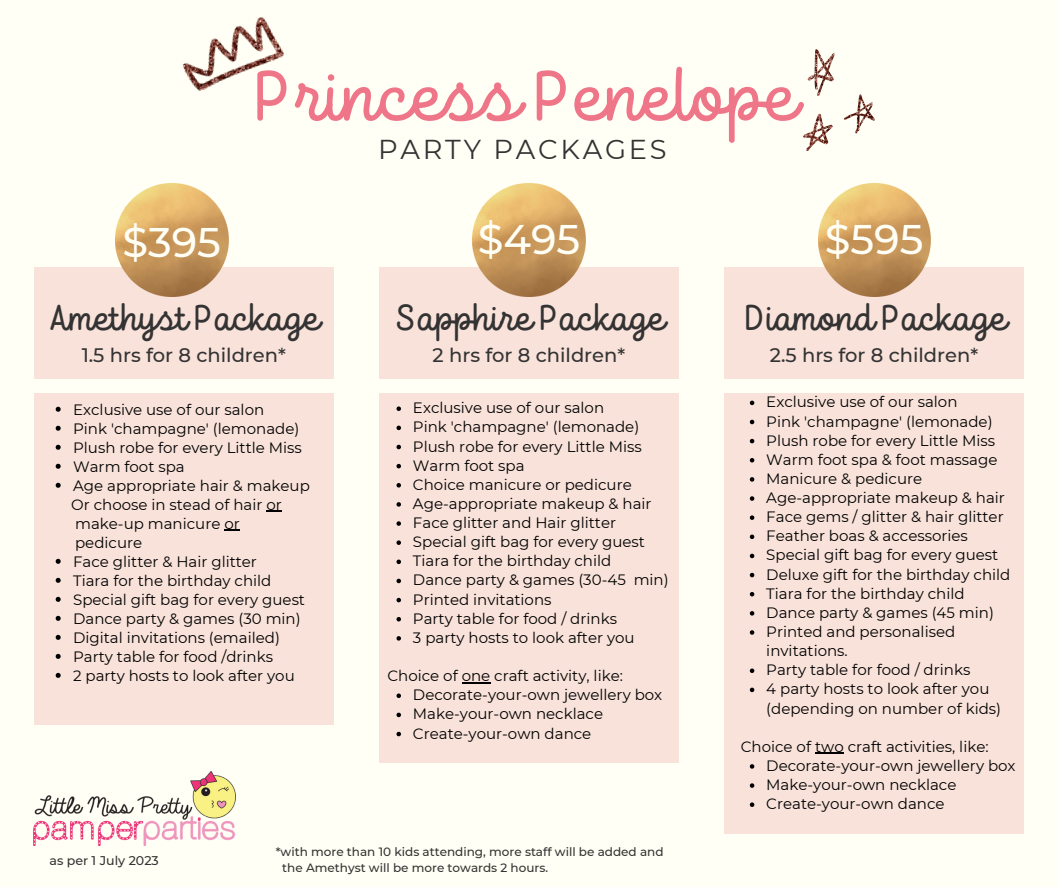
<style>
.page{position:relative;width:1058px;height:887px;background:#fff}
.page>*{position:absolute;margin:0;border:0;box-sizing:border-box;transform-origin:0 0}
.t1{font:71.7px "TT Milks Script";color:#ee7688}
.t2{font:500 41.25px "Montserrat";color:#fffff5}
.t3{font:36px "TT Milks Script";color:#343333}
.t4{font:27.3px "Montserrat";letter-spacing:.1em;color:#343333}
.t5{font:500 19.5px "Montserrat";color:#343333}
.t6{font:15px/19.2px "Montserrat";color:#000}
.t7{font:500 12.6px "Montserrat";color:#343333}
.t8{font:500 12px "Montserrat";color:#343333}
</style>
<div class="page">
<div style="left:0;top:0;width:1058px;height:886px;background:#fffff5"></div>
<div style="left:34px;top:267px;width:300px;height:112px;background:#f8e2da"></div>
<div style="left:379px;top:267px;width:299px;height:112px;background:#f8e2da"></div>
<div style="left:724px;top:267px;width:299px;height:112px;background:#f8e2da"></div>
<div style="left:34px;top:393px;width:300px;height:331px;background:#f8e2da"></div>
<div style="left:379px;top:393px;width:299px;height:369px;background:#f8e2da"></div>
<div style="left:724px;top:393px;width:299px;height:440px;background:#f8e2da"></div>
<img style="left:182px;top:17px;width:102px;height:74px">
<img style="left:803px;top:49px;width:71px;height:102px">
<img style="left:116px;top:183px;width:112px;height:114px">
<img style="left:473px;top:183px;width:112px;height:114px">
<img style="left:818px;top:183px;width:112px;height:114px">
<img style="left:33px;top:771px;width:203px;height:74px">
<svg style="left:56px;top:407px;width:5px;height:5px"></svg>
<svg style="left:56px;top:426px;width:5px;height:5px"></svg>
<svg style="left:56px;top:445px;width:5px;height:5px"></svg>
<svg style="left:56px;top:464px;width:5px;height:5px"></svg>
<svg style="left:56px;top:483px;width:5px;height:5px"></svg>
<svg style="left:56px;top:559px;width:5px;height:5px"></svg>
<svg style="left:56px;top:578px;width:5px;height:5px"></svg>
<svg style="left:56px;top:597px;width:5px;height:5px"></svg>
<svg style="left:56px;top:616px;width:5px;height:5px"></svg>
<svg style="left:56px;top:635px;width:5px;height:5px"></svg>
<svg style="left:56px;top:654px;width:5px;height:5px"></svg>
<svg style="left:56px;top:673px;width:5px;height:5px"></svg>
<svg style="left:266px;top:511px;width:16px;height:1px"></svg>
<svg style="left:224px;top:530px;width:16px;height:1px"></svg>
<svg style="left:396px;top:406px;width:5px;height:5px"></svg>
<svg style="left:396px;top:425px;width:5px;height:5px"></svg>
<svg style="left:396px;top:445px;width:5px;height:4px"></svg>
<svg style="left:396px;top:464px;width:5px;height:4px"></svg>
<svg style="left:396px;top:483px;width:5px;height:4px"></svg>
<svg style="left:396px;top:502px;width:5px;height:4px"></svg>
<svg style="left:396px;top:521px;width:5px;height:5px"></svg>
<svg style="left:396px;top:540px;width:5px;height:5px"></svg>
<svg style="left:396px;top:559px;width:5px;height:5px"></svg>
<svg style="left:396px;top:578px;width:5px;height:5px"></svg>
<svg style="left:396px;top:598px;width:5px;height:4px"></svg>
<svg style="left:396px;top:617px;width:5px;height:4px"></svg>
<svg style="left:396px;top:636px;width:5px;height:4px"></svg>
<svg style="left:462px;top:682px;width:28px;height:1px"></svg>
<svg style="left:396px;top:693px;width:5px;height:5px"></svg>
<svg style="left:396px;top:712px;width:5px;height:5px"></svg>
<svg style="left:396px;top:731px;width:5px;height:5px"></svg>
<svg style="left:749px;top:400px;width:5px;height:5px"></svg>
<svg style="left:749px;top:420px;width:5px;height:4px"></svg>
<svg style="left:749px;top:439px;width:5px;height:4px"></svg>
<svg style="left:749px;top:458px;width:5px;height:4px"></svg>
<svg style="left:749px;top:477px;width:5px;height:4px"></svg>
<svg style="left:749px;top:496px;width:5px;height:5px"></svg>
<svg style="left:749px;top:515px;width:5px;height:5px"></svg>
<svg style="left:749px;top:534px;width:5px;height:5px"></svg>
<svg style="left:749px;top:553px;width:5px;height:5px"></svg>
<svg style="left:749px;top:573px;width:5px;height:4px"></svg>
<svg style="left:749px;top:592px;width:5px;height:4px"></svg>
<svg style="left:749px;top:611px;width:5px;height:4px"></svg>
<svg style="left:749px;top:630px;width:5px;height:4px"></svg>
<svg style="left:749px;top:668px;width:5px;height:5px"></svg>
<svg style="left:749px;top:687px;width:5px;height:5px"></svg>
<svg style="left:749px;top:764px;width:5px;height:4px"></svg>
<svg style="left:749px;top:783px;width:5px;height:4px"></svg>
<svg style="left:749px;top:802px;width:5px;height:5px"></svg>
<svg style="left:815px;top:753px;width:28px;height:1px"></svg>
<p class="t1" style="left:252px;top:56px;width:543px">Princess Penelope</p>
<p class="t4" style="left:378px;top:132px;width:290px">PARTY PACKAGES</p>
<p class="t2" style="left:122px;top:216px;width:100px">$395</p>
<p class="t2" style="left:478px;top:214px;width:104px">$495</p>
<p class="t2" style="left:824px;top:214px;width:100px">$595</p>
<p class="t3" style="left:50px;top:297px;width:269px">Amethyst Package</p>
<p class="t3" style="left:395px;top:297px;width:269px">Sapphire Package</p>
<p class="t3" style="left:743px;top:297px;width:263px">Diamond Package</p>
<p class="t5" style="left:82px;top:343px;width:206px">1.5 hrs for 8 children*</p>
<p class="t6" style="left:73px;top:400px;width:192px">Exclusive use of our salon</p>
<p class="t6" style="left:73px;top:419px;width:228px">Pink 'champagne' (lemonade)</p>
<p class="t6" style="left:73px;top:438px;width:230px">Plush robe for every Little Miss</p>
<p class="t6" style="left:73px;top:457px;width:113px">Warm foot spa</p>
<p class="t6" style="left:73px;top:476px;width:238px">Age appropriate hair &amp; makeup</p>
<p class="t6" style="left:71px;top:495px;width:212px">Or choose in stead of hair or</p>
<p class="t6" style="left:75px;top:514px;width:166px">make-up manicure or</p>
<p class="t6" style="left:75px;top:533px;width:68px">pedicure</p>
<p class="t6" style="left:73px;top:552px;width:185px">Face glitter &amp; Hair glitter</p>
<p class="t6" style="left:73px;top:571px;width:200px">Tiara for the birthday child</p>
<p class="t6" style="left:73px;top:590px;width:233px">Special gift bag for every guest</p>
<p class="t6" style="left:73px;top:609px;width:229px">Dance party &amp; games (30 min)</p>
<p class="t6" style="left:73px;top:628px;width:208px">Digital invitations (emailed)</p>
<p class="t6" style="left:73px;top:647px;width:201px">Party table for food /drinks</p>
<p class="t6" style="left:73px;top:666px;width:223px">2 party hosts to look after you</p>
<p class="t5" style="left:432px;top:343px;width:194px">2 hrs for 8 children*</p>
<p class="t5" style="left:770px;top:343px;width:210px">2.5 hrs for 8 children*</p>
<p class="t6" style="left:766px;top:392px;width:193px">Exclusive use of our salon</p>
<p class="t6" style="left:766px;top:411px;width:228px">Pink 'champagne' (lemonade)</p>
<p class="t6" style="left:766px;top:430px;width:230px">Plush robe for every Little Miss</p>
<p class="t6" style="left:766px;top:450px;width:233px">Warm foot spa &amp; foot massage</p>
<p class="t6" style="left:766px;top:469px;width:157px">Manicure &amp; pedicure</p>
<p class="t6" style="left:766px;top:488px;width:240px">Age-appropriate makeup &amp; hair</p>
<p class="t6" style="left:766px;top:507px;width:239px">Face gems / glitter &amp; hair glitter</p>
<p class="t6" style="left:766px;top:526px;width:203px">Feather boas &amp; accessories</p>
<p class="t6" style="left:766px;top:545px;width:233px">Special gift bag for every guest</p>
<p class="t6" style="left:766px;top:564px;width:245px">Deluxe gift for the birthday child</p>
<p class="t6" style="left:766px;top:583px;width:200px">Tiara for the birthday child</p>
<p class="t6" style="left:766px;top:603px;width:229px">Dance party &amp; games (45 min)</p>
<p class="t6" style="left:766px;top:622px;width:190px">Printed and personalised invitations.</p>
<p class="t6" style="left:766px;top:660px;width:205px">Party table for food / drinks</p>
<p class="t6" style="left:766px;top:679px;width:236px">4 party hosts to look after you (depending on number of kids)</p>
<p class="t6" style="left:413px;top:398px;width:193px">Exclusive use of our salon</p>
<p class="t6" style="left:413px;top:417px;width:228px">Pink 'champagne' (lemonade)</p>
<p class="t6" style="left:413px;top:436px;width:230px">Plush robe for every Little Miss</p>
<p class="t6" style="left:413px;top:455px;width:113px">Warm foot spa</p>
<p class="t6" style="left:413px;top:475px;width:220px">Choice manicure or pedicure</p>
<p class="t6" style="left:413px;top:494px;width:240px">Age-appropriate makeup &amp; hair</p>
<p class="t6" style="left:413px;top:513px;width:205px">Face glitter and Hair glitter</p>
<p class="t6" style="left:413px;top:532px;width:233px">Special gift bag for every guest</p>
<p class="t6" style="left:413px;top:551px;width:200px">Tiara for the birthday child</p>
<p class="t6" style="left:413px;top:570px;width:257px">Dance party &amp; games (30-45 min)</p>
<p class="t6" style="left:413px;top:589px;width:140px">Printed invitations</p>
<p class="t6" style="left:413px;top:608px;width:205px">Party table for food / drinks</p>
<p class="t6" style="left:413px;top:628px;width:223px">3 party hosts to look after you</p>
<p class="t6" style="left:387px;top:666px;width:237px">Choice of one craft activity, like:</p>
<p class="t6" style="left:413px;top:685px;width:251px">Decorate-your-own jewellery box</p>
<p class="t6" style="left:413px;top:704px;width:192px">Make-your-own necklace</p>
<p class="t6" style="left:413px;top:723px;width:180px">Create-your-own dance</p>
<p class="t6" style="left:740px;top:736px;width:249px">Choice of two craft activities, like:</p>
<p class="t6" style="left:766px;top:756px;width:251px">Decorate-your-own jewellery box</p>
<p class="t6" style="left:766px;top:775px;width:192px">Make-your-own necklace</p>
<p class="t6" style="left:766px;top:794px;width:180px">Create-your-own dance</p>
<p class="t7" style="left:49px;top:852px;width:111px">as per 1 July 2023</p>
<p class="t8" style="left:276px;top:844px;width:389px">*with more than 10 kids attending, more staff will be added and</p>
<p class="t8" style="left:282px;top:860px;width:267px">the Amethyst will be more towards 2 hours.</p>
</div>
